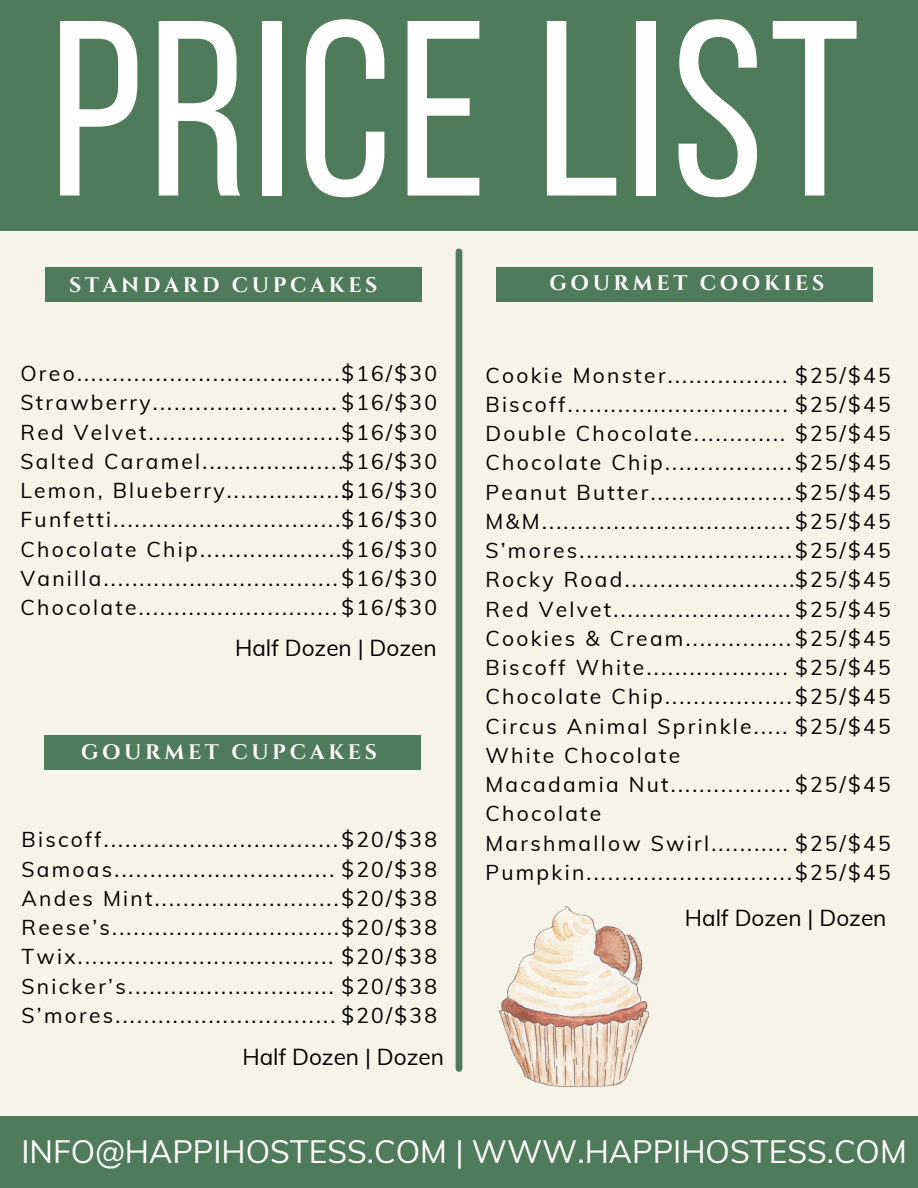
<style>
.page{position:relative;width:918px;height:1188px;background:#f6f4e9}
.page>*{position:absolute;margin:0;border:0;box-sizing:border-box;transform-origin:0 0}
.t1{font:249.3px "Bebas Neue";letter-spacing:.02em;color:#fff}
.t2{font:31.65px "Muli";color:#fff}
.t3{font:22.65px "Muli";color:#000}
.t4{font:21px "Muli";letter-spacing:.11em;color:#000}
.t5{font:700 21px "Cinzel";letter-spacing:.175em;color:#fff}
</style>
<div class="page">
<div style="left:456px;top:252px;width:6px;height:817px;background:#4f7b5a"></div>
<div style="left:0;top:0;width:918px;height:230px;background:#4f7b5a"></div>
<div style="left:0;top:1117px;width:918px;height:71px;background:#4f7b5a"></div>
<div style="left:497px;top:267px;width:376px;height:34px;background:#4f7b5a"></div>
<div style="left:44px;top:736px;width:376px;height:34px;background:#4f7b5a"></div>
<div style="left:45px;top:267px;width:377px;height:34px;background:#4f7b5a"></div>
<img style="left:499px;top:906px;width:150px;height:180px">
<h1 class="t1" style="left:50px;top:9px;width:811px">PRICE LIST</h1>
<p class="t5" style="left:69px;top:271px;width:310px">STANDARD CUPCAKES</p>
<p class="t4" style="left:20px;top:360px;width:418px">Oreo.....................................$16/$30</p>
<p class="t4" style="left:20px;top:389px;width:418px">Strawberry..........................$16/$30</p>
<p class="t4" style="left:20px;top:418px;width:418px">Red Velvet...........................$16/$30</p>
<p class="t4" style="left:20px;top:448px;width:418px">Salted Caramel....................$16/$30</p>
<p class="t4" style="left:20px;top:477px;width:334px">Lemon, Blueberry..................</p>
<p class="t4" style="left:20px;top:506px;width:418px">Funfetti................................$16/$30</p>
<p class="t4" style="left:20px;top:535px;width:418px">Chocolate Chip....................$16/$30</p>
<p class="t4" style="left:20px;top:565px;width:418px">Vanilla.................................$16/$30</p>
<p class="t4" style="left:20px;top:594px;width:418px">Chocolate............................$16/$30</p>
<p class="t4" style="left:341px;top:477px;width:97px">$16/$30</p>
<p class="t3" style="left:235px;top:633px;width:203px">Half Dozen | Dozen</p>
<h3 class="t5" style="left:81px;top:738px;width:297px">GOURMET CUPCAKES</h3>
<h3 class="t4" style="left:21px;top:826px;width:417px">Biscoff.................................$20/$38</h3>
<p class="t4" style="left:21px;top:855px;width:417px">Samoas............................... $20/$38</p>
<p class="t4" style="left:21px;top:885px;width:417px">Andes Mint..........................$20/$38</p>
<p class="t4" style="left:21px;top:914px;width:417px">Reese’s................................$20/$38</p>
<p class="t4" style="left:21px;top:943px;width:417px">Twix.................................... $20/$38</p>
<p class="t4" style="left:21px;top:972px;width:417px">Snicker’s............................. $20/$38</p>
<p class="t4" style="left:21px;top:1002px;width:417px">S’mores............................... $20/$38</p>
<p class="t3" style="left:242px;top:1042px;width:203px">Half Dozen | Dozen</p>
<p class="t5" style="left:549px;top:269px;width:276px">GOURMET COOKIES</p>
<p class="t4" style="left:485px;top:362px;width:407px">Cookie Monster................. $25/$45</p>
<p class="t4" style="left:485px;top:391px;width:407px">Biscoff............................... $25/$45</p>
<p class="t4" style="left:485px;top:420px;width:301px">Double Chocolate.............</p>
<p class="t4" style="left:485px;top:449px;width:407px">Chocolate Chip..................$25/$45</p>
<p class="t4" style="left:485px;top:479px;width:407px">Peanut Butter....................$25/$45</p>
<p class="t4" style="left:485px;top:508px;width:407px">M&amp;M...................................$25/$45</p>
<p class="t4" style="left:485px;top:537px;width:407px">S’mores..............................$25/$45</p>
<p class="t4" style="left:485px;top:566px;width:407px">Rocky Road........................$25/$45</p>
<p class="t4" style="left:485px;top:596px;width:407px">Red Velvet.........................$25/$45</p>
<p class="t4" style="left:485px;top:625px;width:407px">Cookies &amp; Cream...............$25/$45</p>
<p class="t4" style="left:485px;top:654px;width:407px">Biscoff White.................... $25/$45</p>
<p class="t4" style="left:485px;top:683px;width:407px">Chocolate Chip..................$25/$45</p>
<p class="t4" style="left:485px;top:713px;width:407px">Circus Animal Sprinkle..... $25/$45</p>
<p class="t4" style="left:485px;top:742px;width:196px">White Chocolate</p>
<p class="t4" style="left:485px;top:771px;width:407px">Macadamia Nut.................$25/$45</p>
<p class="t4" style="left:485px;top:800px;width:118px">Chocolate</p>
<p class="t4" style="left:485px;top:830px;width:407px">Marshmallow Swirl........... $25/$45</p>
<p class="t4" style="left:485px;top:859px;width:407px">Pumpkin.............................$25/$45</p>
<p class="t4" style="left:795px;top:420px;width:97px">$25/$45</p>
<p class="t3" style="left:685px;top:904px;width:203px">Half Dozen | Dozen</p>
<h3 class="t2" style="left:21px;top:1131px;width:887px">INFO@HAPPIHOSTESS.COM | WWW.HAPPIHOSTESS.COM</h3>
</div>
